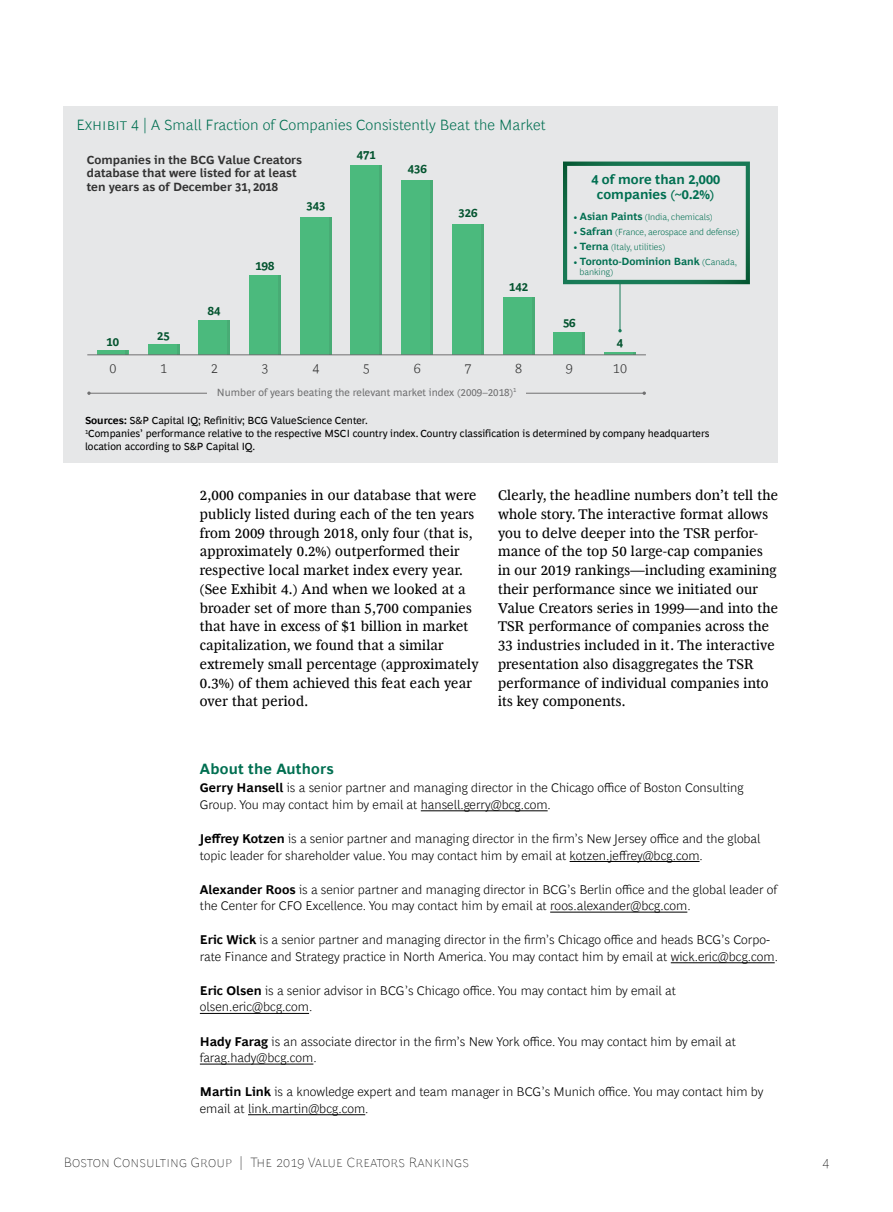
<style>
.page{position:relative;width:893px;height:1212px;background:#fff}
.page>*{position:absolute;margin:0;border:0;box-sizing:border-box;transform-origin:0 0}
.t1{font:300 15px "Henderson BCG Sans";letter-spacing:.005em;color:#006f51}
.t2{font:700 15px "Henderson BCG Sans";letter-spacing:.015em;color:#006f51}
.t3{font:14.25px/18.8px "Henderson BCG Serif";letter-spacing:.015em;color:#000}
.t4{font:100 13.5px "Henderson BCG Sans";letter-spacing:.01em;color:#000}
.t5{font:700 13.5px/15px "Henderson BCG Sans";color:#006f51;text-align:center}
.t6{font:300 13.5px "Henderson BCG Sans";color:#333}
.t7{font:300 12.75px/16.5px "Henderson BCG Sans";color:#000}
.t8{font:700 12px/13.5px "Henderson BCG Sans";color:#333}
.t9{font:700 12px "Henderson BCG Sans";color:#03542f}
.t10{font:10.5px/12.8px "Henderson BCG Sans";color:#000}
.t11{font:10.5px "Henderson BCG Sans";color:#707071}
.t12{font:700 10.5px "Henderson BCG Sans";color:#006f51}
.t13{font:300 9px "Henderson BCG Sans";color:#006f51}
.s1{font-weight:700;font-size:10.5px}
.s2{font-weight:300;font-size:9px}
.s3{font-weight:700}
</style>
<div class="page">
<div style="left:64px;top:106px;width:714px;height:357px;background:#e6e7e8"></div>
<hr style="left:604px;top:353px;width:32px;height:2px;background:#4bba7d">
<div style="left:554px;top:332px;width:31px;height:23px;background:#4bba7d"></div>
<div style="left:503px;top:297px;width:32px;height:58px;background:#4bba7d"></div>
<div style="left:452px;top:224px;width:32px;height:131px;background:#4bba7d"></div>
<div style="left:401px;top:180px;width:32px;height:175px;background:#4bba7d"></div>
<div style="left:350px;top:166px;width:32px;height:189px;background:#4bba7d"></div>
<div style="left:300px;top:217px;width:32px;height:138px;background:#4bba7d"></div>
<div style="left:249px;top:276px;width:32px;height:79px;background:#4bba7d"></div>
<div style="left:199px;top:321px;width:31px;height:34px;background:#4bba7d"></div>
<div style="left:148px;top:345px;width:31px;height:10px;background:#4bba7d"></div>
<div style="left:97px;top:350px;width:31px;height:5px;background:#4bba7d"></div>
<hr style="left:87px;top:355px;width:559px;height:1px;background:#707071">
<hr style="left:89px;top:393px;width:555px;height:1px;background:#707071">
<svg style="left:87px;top:391px;width:4px;height:4px"></svg>
<hr style="left:379px;top:166px;width:3px;height:189px;background:#333">
<hr style="left:329px;top:217px;width:3px;height:138px;background:#333">
<hr style="left:430px;top:180px;width:3px;height:175px;background:#333">
<hr style="left:481px;top:224px;width:3px;height:131px;background:#333">
<hr style="left:278px;top:276px;width:3px;height:79px;background:#333">
<hr style="left:227px;top:321px;width:3px;height:34px;background:#333">
<svg style="left:177px;top:345px;width:2px;height:10px"></svg>
<hr style="left:532px;top:297px;width:3px;height:58px;background:#333">
<hr style="left:582px;top:332px;width:3px;height:23px;background:#333">
<svg style="left:125px;top:350px;width:3px;height:5px"></svg>
<hr style="left:620px;top:283px;width:1px;height:48px;background:#197c58">
<div style="left:207px;top:386px;width:319px;height:14px;background:#e6e7e8"></div>
<svg style="left:563px;top:162px;width:187px;height:122px"></svg>
<hr style="left:421px;top:810px;width:127px;height:1px;background:#000">
<hr style="left:570px;top:861px;width:129px;height:1px;background:#000">
<hr style="left:550px;top:912px;width:137px;height:1px;background:#000">
<hr style="left:671px;top:962px;width:104px;height:1px;background:#000">
<hr style="left:200px;top:1013px;width:109px;height:1px;background:#000">
<hr style="left:200px;top:1064px;width:113px;height:1px;background:#000">
<hr style="left:248px;top:1114px;width:117px;height:1px;background:#000">
<p class="t1" style="left:77px;top:114px;width:471px">Exhibit 4 | A Small Fraction of Companies Consistently Beat the Market</p>
<p class="t8" style="left:87px;top:152px;width:217px">Companies in the BCG Value Creators database that were listed for at least ten years as of December 31, 2018</p>
<p class="t9" style="left:107px;top:333px;width:14px">10</p>
<p class="t9" style="left:157px;top:327px;width:14px">25</p>
<p class="t9" style="left:208px;top:302px;width:14px">84</p>
<p class="t9" style="left:256px;top:257px;width:20px">198</p>
<p class="t9" style="left:307px;top:197px;width:20px">343</p>
<p class="t9" style="left:357px;top:146px;width:20px">471</p>
<p class="t9" style="left:408px;top:160px;width:20px">436</p>
<p class="t9" style="left:459px;top:205px;width:20px">326</p>
<p class="t9" style="left:509px;top:278px;width:20px">142</p>
<p class="t6" style="left:109px;top:359px;width:9px">0</p>
<p class="t6" style="left:160px;top:359px;width:9px">1</p>
<p class="t6" style="left:211px;top:359px;width:9px">2</p>
<p class="t6" style="left:261px;top:359px;width:9px">3</p>
<p class="t6" style="left:312px;top:359px;width:9px">4</p>
<p class="t6" style="left:363px;top:359px;width:9px">5</p>
<p class="t6" style="left:414px;top:359px;width:9px">6</p>
<p class="t6" style="left:464px;top:359px;width:9px">7</p>
<p class="t6" style="left:515px;top:359px;width:9px">8</p>
<p class="t11" style="left:217px;top:385px;width:301px">Number of years beating the relevant market index (2009–2018)<sup>1</sup></p>
<p class="t5" style="left:591px;top:171px;width:130px">4 of more than 2,000 companies (~0.2%)</p>
<p class="t13" style="left:573px;top:210px;width:141px">• <span class="s1">Asian Paints</span> (India, chemicals)</p>
<p class="t13" style="left:573px;top:225px;width:167px">• <span class="s1">Safran</span> (France, aerospace and defense)</p>
<p class="t13" style="left:573px;top:240px;width:93px">• <span class="s1">Terna</span> (Italy, utilities)</p>
<p class="t12" style="left:573px;top:253px;width:165px"><span class="s2">•</span> Toronto-Dominion Bank <span class="s2">(Canada,</span></p>
<p class="t13" style="left:579px;top:265px;width:35px">banking)</p>
<p class="t9" style="left:563px;top:314px;width:14px">56</p>
<p class="t9" style="left:617px;top:334px;width:8px">4</p>
<p class="t6" style="left:566px;top:359px;width:9px">9</p>
<p class="t6" style="left:613px;top:359px;width:16px">10</p>
<p class="t10" style="left:85px;top:413px;width:626px"><span class="s3">Sources:</span> S&amp;P Capital IQ; Refinitiv; BCG ValueScience Center.<br><sup>1</sup>Companies’ performance relative to the respective MSCI country index. Country classification is determined by company headquarters location according to S&amp;P Capital IQ.</p>
<p class="t3" style="left:200px;top:485px;width:280px">2,000 companies in our database that were publicly listed during each of the ten years from 2009 through 2018, only four (that is, approximately 0.2%) outperformed their respective local market index every year. (See Exhibit 4.) And when we looked at a broader set of more than 5,700 companies that have in excess of $1 billion in market capitalization, we found that a similar extremely small percentage (approximately 0.3%) of them achieved this feat each year over that period.</p>
<p class="t3" style="left:498px;top:485px;width:281px">Clearly, the headline numbers don’t tell the whole story. The interactive format allows you to delve deeper into the TSR perfor&shy;mance of the top 50 large-cap companies in our 2019 rankings—including examining their performance since we initiated our Value Creators series in 1999—and into the TSR performance of companies across the 33 industries included in it. The interactive presentation also disaggregates the TSR performance of individual companies into its key components.</p>
<p class="t2" style="left:200px;top:758px;width:135px">About the Authors</p>
<p class="t7" style="left:200px;top:779px;width:545px"><span class="s3">Gerry Hansell</span> is a senior partner and managing director in the Chicago office of Boston Consulting<br>Group. You may contact him by email at hansell.gerry@bcg.com.</p>
<p class="t7" style="left:200px;top:829px;width:562px"><span class="s3">Jeffrey Kotzen</span> is a senior partner and managing director in the firm’s New Jersey office and the global topic leader for shareholder value. You may contact him by email at kotzen.jeffrey@bcg.com.</p>
<p class="t7" style="left:200px;top:880px;width:579px"><span class="s3">Alexander Roos</span> is a senior partner and managing director in BCG’s Berlin office and the global leader of the Center for CFO Excellence. You may contact him by email at roos.alexander@bcg.com.</p>
<p class="t7" style="left:200px;top:931px;width:580px"><span class="s3">Eric Wick</span> is a senior partner and managing director in the firm’s Chicago office and heads BCG’s Corpo&shy;rate Finance and Strategy practice in North America. You may contact him by email at wick.eric@bcg.com.</p>
<p class="t7" style="left:200px;top:981px;width:478px"><span class="s3">Eric Olsen</span> is a senior advisor in BCG’s Chicago office. You may contact him by email at olsen.eric@bcg.com.</p>
<p class="t7" style="left:200px;top:1032px;width:538px"><span class="s3">Hady Farag</span> is an associate director in the firm’s New York office. You may contact him by email at farag.hady@bcg.com.</p>
<p class="t7" style="left:200px;top:1082px;width:565px"><span class="s3">Martin Link</span> is a knowledge expert and team manager in BCG’s Munich office. You may contact him by email at link.martin@bcg.com.</p>
<p class="t4" style="left:64px;top:1152px;width:407px">Boston Consulting Group | The 2019 Value Creators Rankings</p>
<p class="t4" style="left:822px;top:1152px;width:9px">4</p>
</div>
